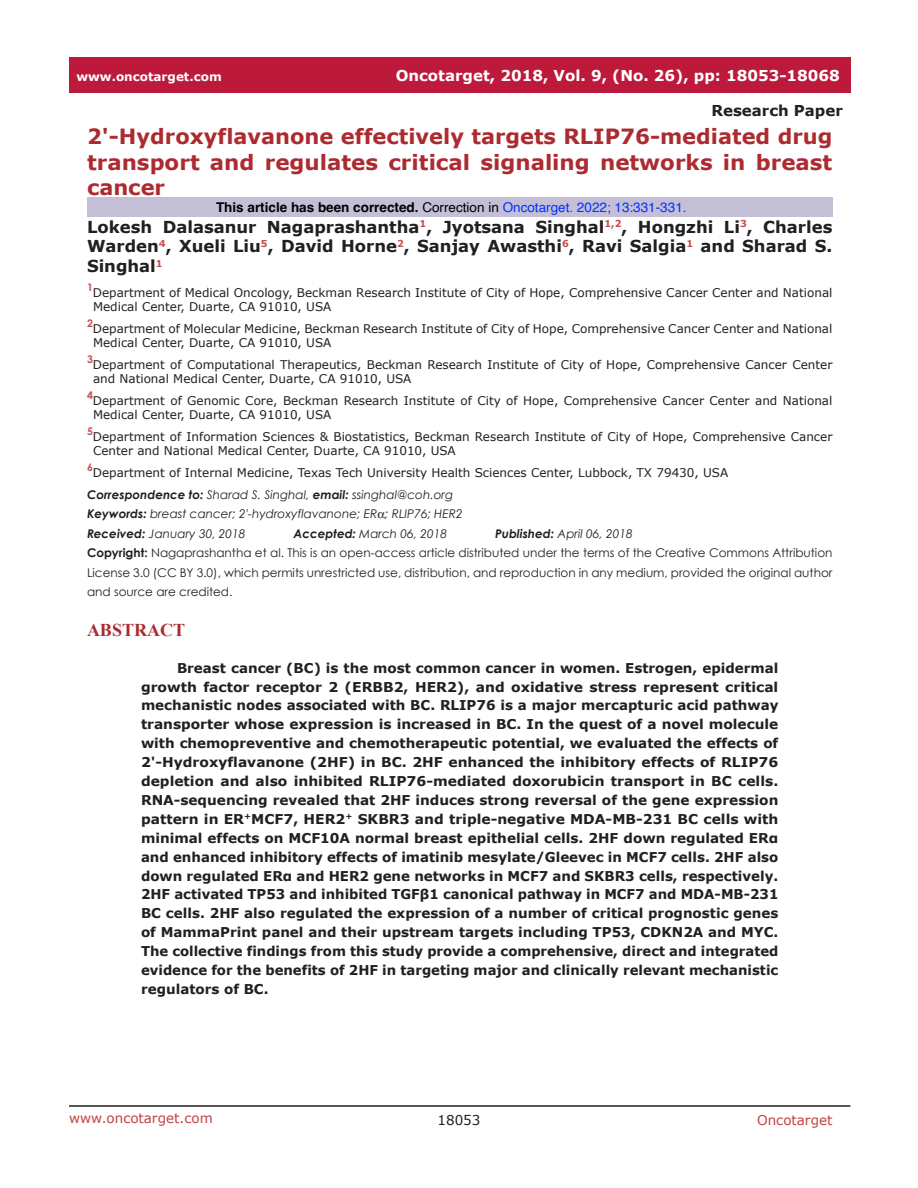
<style>
.page{position:relative;width:918px;height:1188px;background:#fff}
.page>*{position:absolute;margin:0;border:0;box-sizing:border-box;transform-origin:0 0}
.t1{font:700 21px/25.2px "Verdana";color:#ac2b31;text-align:justify}
.t2{font:700 18px "Times New Roman";color:#ac2b31}
.t3{font:700 16.5px/19.8px "Verdana";color:#231f20;text-align:justify}
.t4{font:700 15px "Verdana";color:#fff}
.t5{font:700 15px "Verdana";color:#231f20}
.t6{font:700 13.5px/18.9px "Verdana";color:#231f20;text-align:justify}
.t7{font:700 13.5px "Helvetica";color:#000}
.t8{font:13.5px "Verdana";color:#c24141}
.t9{font:13.5px "Verdana";color:#231f20}
.t10{font:12px/14.4px "Verdana";color:#231f20}
.t11{font:12px/19.5px "Century Gothic";color:#231f20}
.t12{font:italic 12px/19.5px "Century Gothic";color:#231f20}
.t13{font:700 12px "Verdana";color:#fff}
.t14{font:700 10.5px "Century Gothic";color:#c34f51}
.s1{font-weight:700}
.s2{font-weight:400}
.s3{font-weight:400;color:#0433ff}
.s4{font-weight:700;font-style:italic}
.s5{font-style:italic}
</style>
<div class="page">
<hr style="left:69px;top:1105px;width:781px;height:2px;background:#231f20">
<div style="left:69px;top:57px;width:781px;height:36px;background:#bd1a3b"></div>
<p class="t13" style="left:76px;top:68px;width:147px">www.oncotarget.com</p>
<p class="t4" style="left:396px;top:65px;width:446px">Oncotarget, 2018, Vol. 9, (No. 26), pp: 18053-18068</p>
<p class="t5" style="left:711px;top:100px;width:133px">Research Paper</p>
<h1 class="t1" style="left:87px;top:124px;width:747px">2'-Hydroxyflavanone effectively targets RLIP76-mediated drug transport and regulates critical signaling networks in breast cancer</h1>
<p class="t3" style="left:87px;top:216px;width:747px">Lokesh Dalasanur Nagaprashantha<sup>1</sup>, Jyotsana Singhal<sup>1,2</sup>, Hongzhi Li<sup>3</sup>, Charles Warden<sup>4</sup>, Xueli Liu<sup>5</sup>, David Horne<sup>2</sup>, Sanjay Awasthi<sup>6</sup>, Ravi Salgia<sup>1</sup> and Sharad S.<br>Singhal<sup>1</sup></p>
<p class="t14" style="left:87px;top:279px;width:7px">1</p>
<p class="t10" style="left:93px;top:285px;width:741px">Department of Medical Oncology, Beckman Research Institute of City of Hope, Comprehensive Cancer Center and National<br>Medical Center, Duarte, CA 91010, USA</p>
<p class="t14" style="left:87px;top:315px;width:7px">2</p>
<p class="t10" style="left:93px;top:321px;width:741px">Department of Molecular Medicine, Beckman Research Institute of City of Hope, Comprehensive Cancer Center and National<br>Medical Center, Duarte, CA 91010, USA</p>
<p class="t14" style="left:87px;top:351px;width:7px">3</p>
<p class="t10" style="left:93px;top:357px;width:741px">Department of Computational Therapeutics, Beckman Research Institute of City of Hope, Comprehensive Cancer Center and National Medical Center, Duarte, CA 91010, USA</p>
<p class="t14" style="left:87px;top:387px;width:7px">4</p>
<p class="t10" style="left:93px;top:393px;width:741px">Department of Genomic Core, Beckman Research Institute of City of Hope, Comprehensive Cancer Center and National<br>Medical Center, Duarte, CA 91010, USA</p>
<p class="t14" style="left:87px;top:423px;width:7px">5</p>
<p class="t10" style="left:93px;top:429px;width:741px">Department of Information Sciences &amp; Biostatistics, Beckman Research Institute of City of Hope, Comprehensive Cancer<br>Center and National Medical Center, Duarte, CA 91010, USA</p>
<p class="t14" style="left:87px;top:459px;width:7px">6</p>
<p class="t10" style="left:93px;top:465px;width:637px">Department of Internal Medicine, Texas Tech University Health Sciences Center, Lubbock, TX 79430, USA</p>
<p class="t12" style="left:87px;top:484px;width:377px"><span class="s1">Correspondence to:</span> Sharad S. Singhal, <span class="s1">email:</span> ssinghal@coh.org<br><span class="s1">Keywords:</span> breast cancer; 2'-hydroxyflavanone; ER ; RLIP76; HER2<br><span class="s1">Received:</span> January 30, 2018</p>
<p class="t7" style="left:216px;top:201px;width:472px">This article has been corrected. <span class="s2">Correction in</span> <span class="s3">Oncotarget. 2022; 13:331-331.</span></p>
<p class="t11" style="left:87px;top:523px;width:747px;text-indent:408px"><span class="s4">Published:</span> <span class="s5">April 06, 2018<br></span><span class="s1">Copyright:</span> Nagaprashantha et al. This is an open-access article distributed under the terms of the Creative Commons Attribution License 3.0 (CC BY 3.0), which permits unrestricted use, distribution, and reproduction in any medium, provided the original author and source are credited.</p>
<h2 class="t2" style="left:87px;top:617px;width:100px">ABSTRACT</h2>
<p class="t6" style="left:141px;top:658px;width:639px;text-indent:36px">Breast cancer (BC) is the most common cancer in women. Estrogen, epidermal growth factor receptor 2 (ERBB2, HER2), and oxidative stress represent critical mechanistic nodes associated with BC. RLIP76 is a major mercapturic acid pathway transporter whose expression is increased in BC. In the quest of a novel molecule with chemopreventive and chemotherapeutic potential, we evaluated the effects of 2'-Hydroxyflavanone (2HF) in BC. 2HF enhanced the inhibitory effects of RLIP76 depletion and also inhibited RLIP76-mediated doxorubicin transport in BC cells.<br>RNA-sequencing revealed that 2HF induces strong reversal of the gene expression pattern in ER<sup>+</sup>MCF7, HER2<sup>+</sup> SKBR3 and triple-negative MDA-MB-231 BC cells with minimal effects on MCF10A normal breast epithelial cells. 2HF down regulated ERα and enhanced inhibitory effects of imatinib mesylate/Gleevec in MCF7 cells. 2HF also down regulated ERα and HER2 gene networks in MCF7 and SKBR3 cells, respectively.<br>2HF activated TP53 and inhibited TGFβ1 canonical pathway in MCF7 and MDA-MB-231<br>BC cells. 2HF also regulated the expression of a number of critical prognostic genes of MammaPrint panel and their upstream targets including TP53, CDKN2A and MYC.<br>The collective findings from this study provide a comprehensive, direct and integrated evidence for the benefits of 2HF in targeting major and clinically relevant mechanistic regulators of BC.</p>
<p class="t12" style="left:294px;top:523px;width:155px"><span class="s1">Accepted:</span> March 06, 2018</p>
<p class="t8" style="left:69px;top:1109px;width:145px">www.oncotarget.com</p>
<p class="t9" style="left:438px;top:1111px;width:44px">18053</p>
<p class="t8" style="left:757px;top:1111px;width:77px">Oncotarget</p>
</div>
